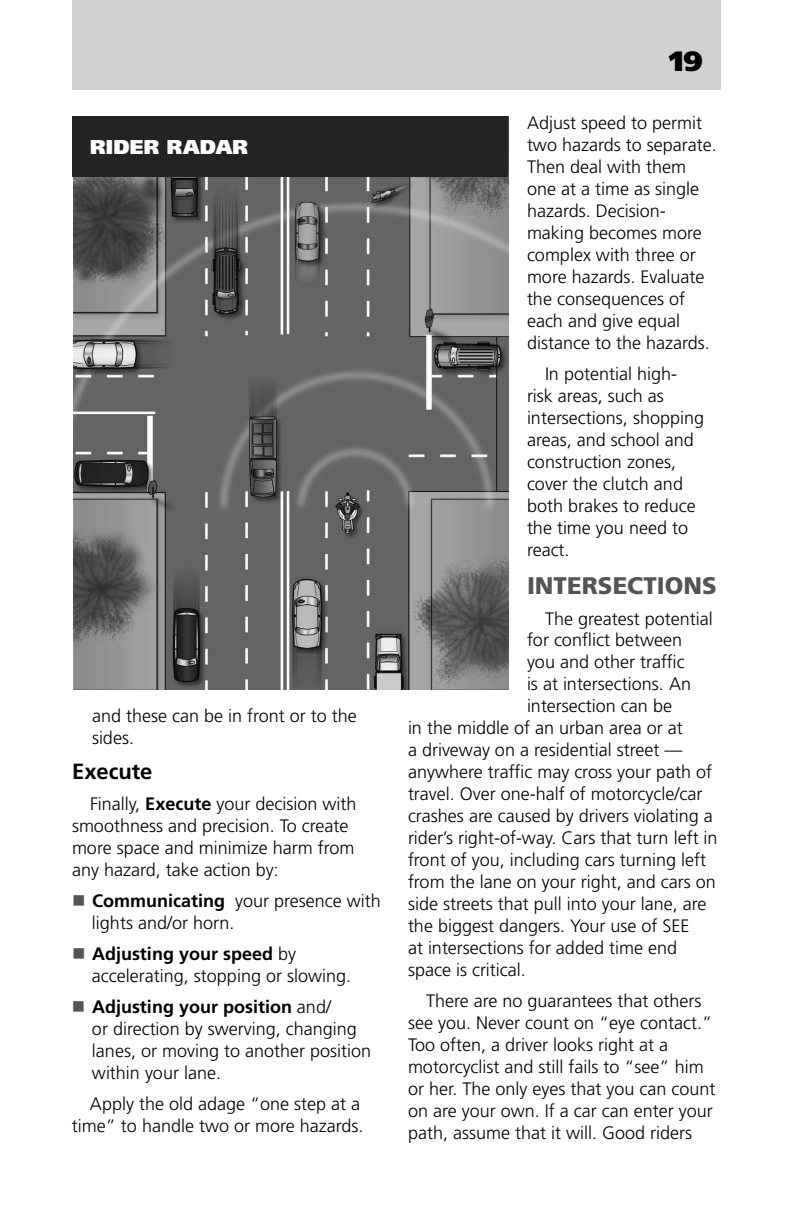
<style>
.page{position:relative;width:792px;height:1224px;background:#fff}
.page>*{position:absolute;margin:0;border:0;box-sizing:border-box;transform-origin:0 0}
.t1{font:900 28px "Frutiger LT Std";color:#000}
.Subhead_Main{font:900 24px "Frutiger LT Std";color:#545454}
.Tabs_bold_front{font:700 22px "Frutiger LT Std";color:#000}
.Picture_Box_Title_Ri{font:900 20px "Frutiger LT Std";letter-spacing:.01em;color:#fff}
.Tabs_bold_front-2{font:300 18px/22px "Frutiger LT Std";color:#000}
.s1{font-weight:700}
.s2{color:#545454}
</style>
<div class="page">
<div style="left:72px;top:0;width:649px;height:89px;background:#d1d1d1"></div>
<img style="left:73px;top:116px;width:436px;height:573px">
<div style="left:72px;top:117px;width:435px;height:60px;background:#232323"></div>
<p class="Picture_Box_Title_Ri" style="left:90px;top:135px;width:160px">RIDER RADAR</p>
<p class="Tabs_bold_front-2" style="left:92px;top:705px;width:266px">and these can be in front or to the sides.</p>
<p class="Tabs_bold_front" style="left:72px;top:759px;width:82px">Execute</p>
<p class="Tabs_bold_front-2" style="left:72px;top:793px;width:286px;text-indent:18px">Finally, <span class="s1">Execute</span> your decision with smoothness and precision. To create more space and minimize harm from any hazard, take action by:</p>
<p class="Tabs_bold_front-2" style="left:235px;top:890px;width:147px">your presence with</p>
<p class="Tabs_bold_front-2" style="left:92px;top:890px;width:144px;text-indent:-20px"><span class="s2">■</span> <span class="s1">Communicating </span>lights and/or horn.</p>
<p class="Tabs_bold_front-2" style="left:92px;top:943px;width:261px;text-indent:-20px"><span class="s2">■</span> <span class="s1">Adjusting your speed</span> by accelerating, stopping or slowing.</p>
<p class="Tabs_bold_front-2" style="left:92px;top:996px;width:281px;text-indent:-20px"><span class="s2">■</span> <span class="s1">Adjusting your position</span> and/<br>or direction by swerving, changing lanes, or moving to another position within your lane.</p>
<p class="Tabs_bold_front-2" style="left:72px;top:1093px;width:293px;text-align:right">Apply the old adage “one step at a time” to handle two or more hazards.</p>
<h1 class="t1" style="left:669px;top:44px;width:35px">19</h1>
<p class="Tabs_bold_front-2" style="left:527px;top:112px;width:191px">Adjust speed to permit two hazards to separate.<br>Then deal with them one at a time as single</p>
<p class="Tabs_bold_front-2" style="left:527px;top:222px;width:176px">making becomes more</p>
<p class="Tabs_bold_front-2" style="left:527px;top:200px;width:140px">hazards. Decision-</p>
<p class="Tabs_bold_front-2" style="left:527px;top:244px;width:184px">complex with three or more hazards. Evaluate the consequences of each and give equal distance to the hazards.</p>
<p class="Tabs_bold_front-2" style="left:527px;top:385px;width:138px">risk areas, such as</p>
<p class="Tabs_bold_front-2" style="left:545px;top:363px;width:134px">In potential high-</p>
<p class="Tabs_bold_front-2" style="left:527px;top:407px;width:179px">intersections, shopping areas, and school and construction zones, cover the clutch and both brakes to reduce the time you need to react.</p>
<p class="Subhead_Main" style="left:527px;top:571px;width:191px">INTERSECTIONS</p>
<p class="Tabs_bold_front-2" style="left:545px;top:608px;width:169px">The greatest potential</p>
<p class="Tabs_bold_front-2" style="left:527px;top:630px;width:157px">for conflict between</p>
<p class="Tabs_bold_front-2" style="left:527px;top:652px;width:159px">you and other traffic</p>
<p class="Tabs_bold_front-2" style="left:527px;top:674px;width:166px">is at intersections. An</p>
<p class="Tabs_bold_front-2" style="left:527px;top:696px;width:147px">intersection can be</p>
<p class="Tabs_bold_front-2" style="left:408px;top:718px;width:276px">in the middle of an urban area or at</p>
<p class="Tabs_bold_front-2" style="left:408px;top:740px;width:276px">a driveway on a residential street —</p>
<p class="Tabs_bold_front-2" style="left:408px;top:762px;width:306px">anywhere traffic may cross your path of</p>
<p class="Tabs_bold_front-2" style="left:408px;top:784px;width:296px">travel. Over one-half of motorcycle/car</p>
<p class="Tabs_bold_front-2" style="left:408px;top:806px;width:306px">crashes are caused by drivers violating a</p>
<p class="Tabs_bold_front-2" style="left:408px;top:828px;width:311px">rider s’ right-of-way. Cars that turn left in</p>
<p class="Tabs_bold_front-2" style="left:408px;top:850px;width:300px">front of you, including cars turning left</p>
<p class="Tabs_bold_front-2" style="left:408px;top:872px;width:309px">from the lane on your right, and cars on</p>
<p class="Tabs_bold_front-2" style="left:408px;top:893px;width:300px">side streets that pull into your lane, are</p>
<p class="Tabs_bold_front-2" style="left:408px;top:915px;width:283px">the biggest dangers. Your use of SEE</p>
<p class="Tabs_bold_front-2" style="left:408px;top:937px;width:271px">at intersections for added time end</p>
<p class="Tabs_bold_front-2" style="left:408px;top:959px;width:119px">space is critical.</p>
<p class="Tabs_bold_front-2" style="left:408px;top:990px;width:309px;text-indent:18px">There are no guarantees that others see you. Never count on “eye contact “.<br>Too often a, driver looks right at a motorcyclist and still fails to “see” him or her. The only eyes that you can count on are your own aIf. car can enter your path, assume that it will. Good riders</p>
</div>
